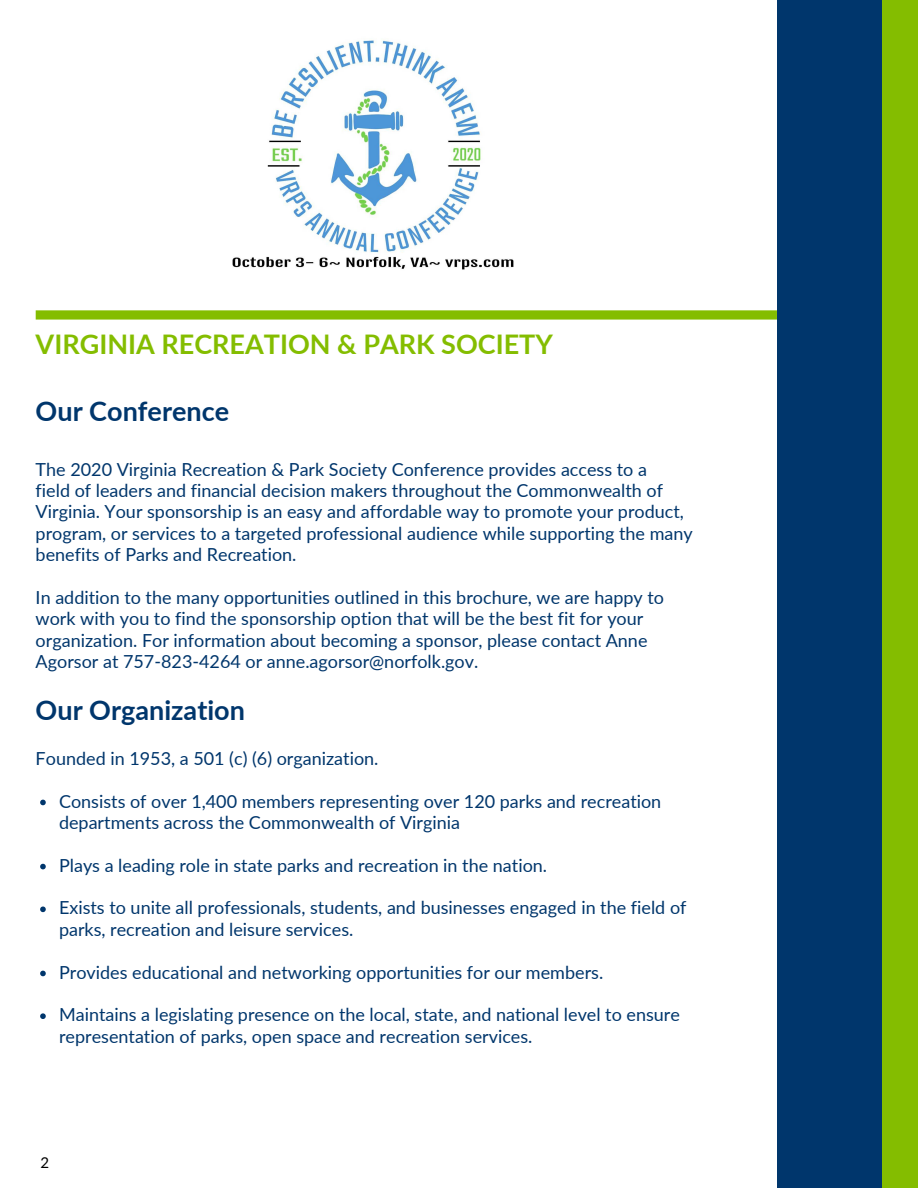
<style>
.page{position:relative;width:918px;height:1188px;background:#fff}
.page>*{position:absolute;margin:0;border:0;box-sizing:border-box;transform-origin:0 0}
.t1{font:700 27px "Lato";color:#84bd00}
.t2{font:700 27px "Lato";color:#00366c}
.t3{font:18px/21.3px "Lato";color:#00366c}
.t4{font:15px "Lato";color:#000}
</style>
<div class="page">
<div style="left:777px;top:0;width:141px;height:1188px;background:#00366c"></div>
<img style="left:232px;top:40px;width:282px;height:230px">
<div style="left:882px;top:0;width:36px;height:1188px;background:#84bd00"></div>
<svg style="left:36px;top:310px;width:741px;height:10px;background:#8dc213"></svg>
<svg style="left:40px;top:800px;width:6px;height:5px"></svg>
<svg style="left:40px;top:864px;width:6px;height:5px"></svg>
<svg style="left:40px;top:907px;width:6px;height:5px"></svg>
<svg style="left:40px;top:971px;width:6px;height:5px"></svg>
<svg style="left:40px;top:1013px;width:6px;height:6px"></svg>
<h1 class="t1" style="left:36px;top:327px;width:519px">VIRGINIA RECREATION &amp; PARK SOCIETY</h1>
<h1 class="t2" style="left:36px;top:394px;width:195px">Our Conference</h1>
<p class="t3" style="left:36px;top:458px;width:659px">The 2020 Virginia Recreation &amp; Park Society Conference provides access to a<br>field of leaders and financial decision makers throughout the Commonwealth of Virginia. Your sponsorship is an easy and affordable way to promote your product, program, or services to a targeted professional audience while supporting the many benefits of Parks and Recreation.</p>
<p class="t3" style="left:36px;top:586px;width:630px">In addition to the many opportunities outlined in this brochure, we are happy to work with you to find the sponsorship option that will be the best fit for your organization. For information about becoming a sponsor, please contact Anne Agorsor at 757-823-4264 or anne.agorsor@norfolk.gov.</p>
<h1 class="t2" style="left:36px;top:693px;width:211px">Our Organization</h1>
<p class="t3" style="left:36px;top:747px;width:344px">Founded in 1953, a 501 (c) (6) organization.</p>
<p class="t3" style="left:59px;top:790px;width:604px">Consists of over 1,400 members representing over 120 parks and recreation departments across the Commonwealth of Virginia</p>
<p class="t3" style="left:59px;top:854px;width:490px">Plays a leading role in state parks and recreation in the nation.</p>
<p class="t3" style="left:59px;top:897px;width:629px">Exists to unite all professionals, students, and businesses engaged in the field of parks, recreation and leisure services.</p>
<p class="t3" style="left:59px;top:961px;width:546px">Provides educational and networking opportunities for our members.</p>
<p class="t3" style="left:59px;top:1004px;width:622px">Maintains a legislating presence on the local, state, and national level to ensure representation of parks, open space and recreation services.</p>
<p class="t4" style="left:40px;top:1153px;width:10px">2</p>
</div>
